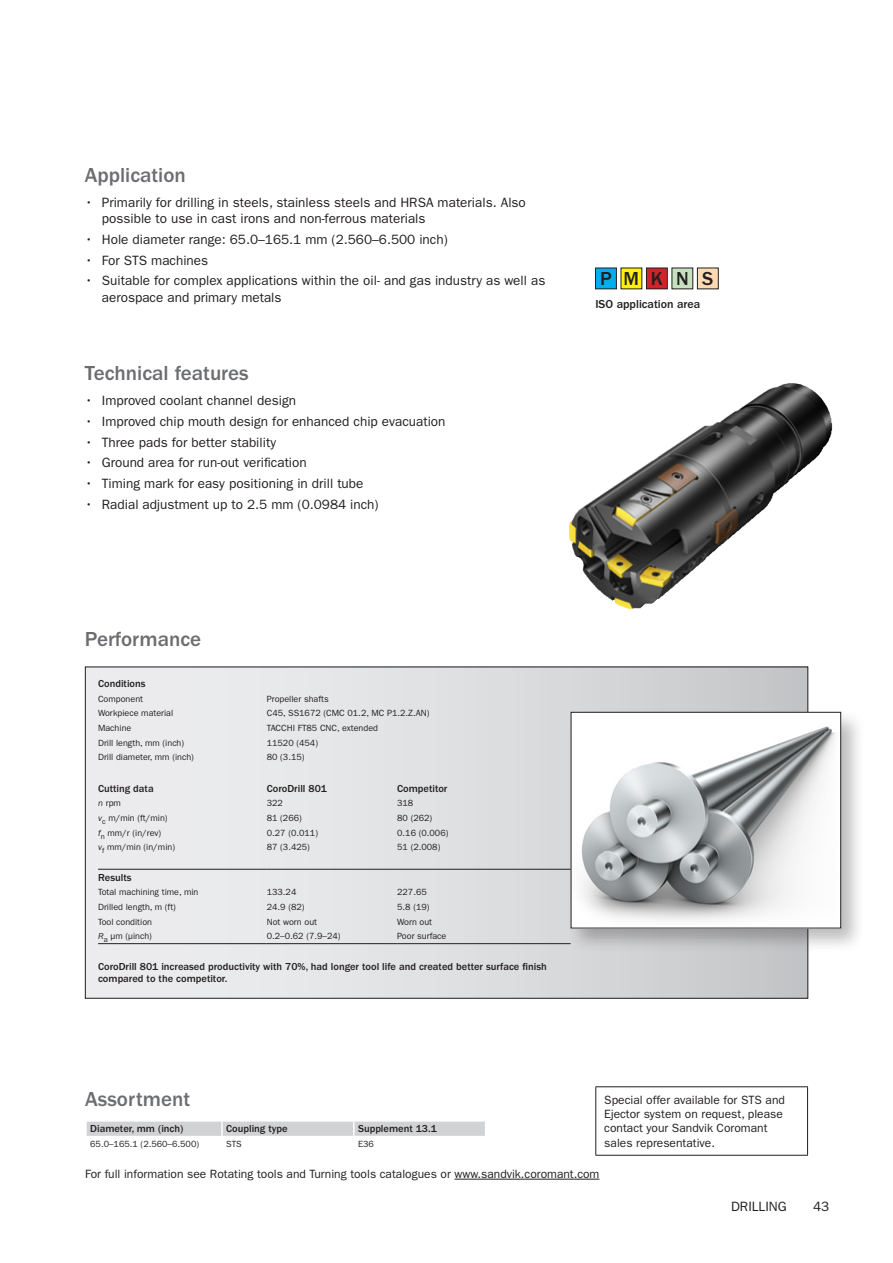
<style>
.page{position:relative;width:893px;height:1263px;background:#fff}
.page>*{position:absolute;margin:0;border:0;box-sizing:border-box;transform-origin:0 0}
.t1{font:500 21px "ITC Franklin Gothic Std";color:#6c6d70}
.t2{font:500 19.5px "ITC Franklin Gothic Std";letter-spacing:.64em;color:#231f20}
.t3{font:13.5px/16.5px "ITC Franklin Gothic Std";color:#231f20}
.t4{font:12px/14.4px "ITC Franklin Gothic Std";color:#231f20}
.t5{font:500 12px "ITC Franklin Gothic Std";color:#231f20}
.t6{font:500 10.5px/12.6px "ITC Franklin Gothic Std";color:#231f20}
.t7{font:9px "ITC Franklin Gothic Std";color:#231f20}
.s1{font-style:italic}
</style>
<div class="page">
<div style="left:595px;top:268px;width:21px;height:21px;background:#00aeef"></div>
<div style="left:595px;top:268px;width:22px;height:21px;border:1px solid #231f20"></div>
<div style="left:621px;top:268px;width:21px;height:21px;background:#fff101"></div>
<div style="left:646px;top:268px;width:21px;height:21px;background:#d1232a"></div>
<div style="left:672px;top:268px;width:21px;height:21px;background:#c7e0bf"></div>
<div style="left:697px;top:268px;width:21px;height:21px;background:#fedab3"></div>
<div style="left:85px;top:667px;width:723px;height:331px;background:linear-gradient(to right,#f2f3f4,#c7c8cb)"></div>
<img style="left:569px;top:383px;width:219px;height:189px">
<div style="left:567px;top:708px;width:299px;height:245px;background:#231f20;opacity:.3"></div>
<img style="left:573px;top:714px;width:266px;height:212px">
<div style="left:571px;top:712px;width:270px;height:216px;border:1px solid #231f20"></div>
<hr style="left:454px;top:1179px;width:145px;height:1px;background:#231f20">
<svg style="left:86px;top:1121px;width:399px;height:15px;background:#d3d4d6"></svg>
<hr style="left:98px;top:869px;width:169px;height:1px;background:#231f20">
<hr style="left:267px;top:869px;width:130px;height:1px;background:#231f20">
<hr style="left:397px;top:869px;width:174px;height:1px;background:#231f20">
<hr style="left:98px;top:943px;width:169px;height:1px;background:#231f20">
<hr style="left:267px;top:943px;width:130px;height:1px;background:#231f20">
<hr style="left:397px;top:943px;width:174px;height:1px;background:#231f20">
<hr style="left:595px;top:1086px;width:213px;height:1px;background:#231f20">
<hr style="left:595px;top:1087px;width:1px;height:68px;background:#231f20">
<hr style="left:807px;top:1087px;width:1px;height:68px;background:#231f20">
<hr style="left:595px;top:1155px;width:213px;height:1px;background:#231f20">
<p class="t1" style="left:85px;top:163px;width:103px">Application</p>
<p class="t3" style="left:102px;top:194px;width:426px;text-indent:-17px">• Primarily for drilling in steels, stainless steels and HRSA materials. Also possible to use in cast irons and non-ferrous materials</p>
<p class="t3" style="left:85px;top:231px;width:364px">• Hole diameter range: 65.0–165.1 mm (2.560–6.500 inch)</p>
<p class="t3" style="left:85px;top:252px;width:125px">• For STS machines</p>
<p class="t3" style="left:102px;top:273px;width:445px;text-indent:-17px">• Suitable for complex applications within the oil- and gas industry as well as aerospace and primary metals</p>
<p class="t1" style="left:85px;top:361px;width:165px">Technical features</p>
<p class="t3" style="left:85px;top:392px;width:213px">• Improved coolant channel design</p>
<p class="t3" style="left:85px;top:413px;width:362px">• Improved chip mouth design for enhanced chip evacuation</p>
<p class="t3" style="left:85px;top:434px;width:193px">• Three pads for better stability</p>
<p class="t3" style="left:85px;top:455px;width:223px">• Ground area for run-out verification</p>
<p class="t3" style="left:85px;top:475px;width:280px">• Timing mark for easy positioning in drill tube</p>
<p class="t3" style="left:85px;top:496px;width:295px">• Radial adjustment up to 2.5 mm (0.0984 inch)</p>
<p class="t2" style="left:600px;top:268px;width:115px">PMKNS</p>
<p class="t5" style="left:595px;top:297px;width:106px">ISO application area</p>
<p class="t1" style="left:85px;top:627px;width:118px">Performance</p>
<p class="t6" style="left:98px;top:677px;width:49px">Conditions</p>
<p class="t7" style="left:98px;top:693px;width:46px">Component</p>
<p class="t7" style="left:267px;top:693px;width:63px">Propeller shafts</p>
<p class="t7" style="left:98px;top:708px;width:77px">Workpiece material</p>
<p class="t7" style="left:267px;top:708px;width:164px">C45, SS1672 (CMC 01.2, MC P1.2.Z.AN)</p>
<p class="t7" style="left:98px;top:723px;width:35px">Machine</p>
<p class="t7" style="left:267px;top:723px;width:113px">TACCHI FT85 CNC, extended</p>
<p class="t7" style="left:98px;top:737px;width:88px">Drill length, mm (inch)</p>
<p class="t7" style="left:267px;top:737px;width:53px">11520 (454)</p>
<p class="t7" style="left:98px;top:752px;width:97px">Drill diameter, mm (inch)</p>
<p class="t7" style="left:267px;top:752px;width:39px">80 (3.15)</p>
<p class="t6" style="left:98px;top:782px;width:57px">Cutting data</p>
<p class="t6" style="left:267px;top:782px;width:62px">CoroDrill 801</p>
<p class="t6" style="left:397px;top:782px;width:52px">Competitor</p>
<p class="t7" style="left:98px;top:798px;width:24px"><span class="s1">n</span> rpm</p>
<p class="t7" style="left:267px;top:798px;width:18px">322</p>
<p class="t7" style="left:397px;top:798px;width:18px">318</p>
<p class="t7" style="left:98px;top:813px;width:71px"><span class="s1">v</span><sub>c</sub> m/min (ft/min)</p>
<p class="t7" style="left:267px;top:813px;width:37px">81 (266)</p>
<p class="t7" style="left:397px;top:813px;width:37px">80 (262)</p>
<p class="t7" style="left:98px;top:827px;width:65px"><span class="s1">f</span><sub>n</sub> mm/r (in/rev)</p>
<p class="t7" style="left:267px;top:827px;width:53px">0.27 (0.011)</p>
<p class="t7" style="left:397px;top:827px;width:53px">0.16 (0.006)</p>
<p class="t7" style="left:98px;top:842px;width:78px"><span class="s1">v</span><sub>f</sub> mm/min (in/min)</p>
<p class="t7" style="left:267px;top:842px;width:45px">87 (3.425)</p>
<p class="t7" style="left:397px;top:842px;width:45px">51 (2.008)</p>
<p class="t6" style="left:98px;top:871px;width:35px">Results</p>
<p class="t7" style="left:98px;top:887px;width:102px">Total machining time, min</p>
<p class="t7" style="left:267px;top:887px;width:31px">133.24</p>
<p class="t7" style="left:397px;top:887px;width:31px">227.65</p>
<p class="t7" style="left:98px;top:902px;width:79px">Drilled length, m (ft)</p>
<p class="t7" style="left:267px;top:902px;width:39px">24.9 (82)</p>
<p class="t7" style="left:397px;top:902px;width:34px">5.8 (19)</p>
<p class="t7" style="left:98px;top:916px;width:56px">Tool condition</p>
<p class="t7" style="left:267px;top:916px;width:52px">Not worn out</p>
<p class="t7" style="left:397px;top:916px;width:37px">Worn out</p>
<p class="t7" style="left:98px;top:931px;width:55px"><span class="s1">R</span><sub>a</sub> µm (µinch)</p>
<p class="t7" style="left:267px;top:931px;width:75px">0.2–0.62 (7.9–24)</p>
<p class="t7" style="left:397px;top:931px;width:51px">Poor surface</p>
<p class="t6" style="left:98px;top:960px;width:450px">CoroDrill 801 increased productivity with 70%, had longer tool life and created better surface finish compared to the competitor.</p>
<p class="t1" style="left:85px;top:1087px;width:106px">Assortment</p>
<p class="t6" style="left:90px;top:1123px;width:95px">Diameter, mm (inch)</p>
<p class="t6" style="left:226px;top:1123px;width:63px">Coupling type</p>
<p class="t6" style="left:358px;top:1123px;width:80px">Supplement 13.1</p>
<p class="t7" style="left:90px;top:1139px;width:110px">65.0–165.1 (2.560–6.500)</p>
<p class="t7" style="left:226px;top:1139px;width:17px">STS</p>
<p class="t7" style="left:358px;top:1139px;width:17px">E36</p>
<p class="t4" style="left:85px;top:1167px;width:516px">For full information see Rotating tools and Turning tools catalogues or www.sandvik.coromant.com</p>
<p class="t4" style="left:604px;top:1092px;width:182px">Special offer available for STS and<br>Ejector system on request, please contact your Sandvik Coromant sales representative.</p>
<p class="t3" style="left:731px;top:1199px;width:57px">DRILLING</p>
<p class="t3" style="left:813px;top:1199px;width:18px">43</p>
</div>
